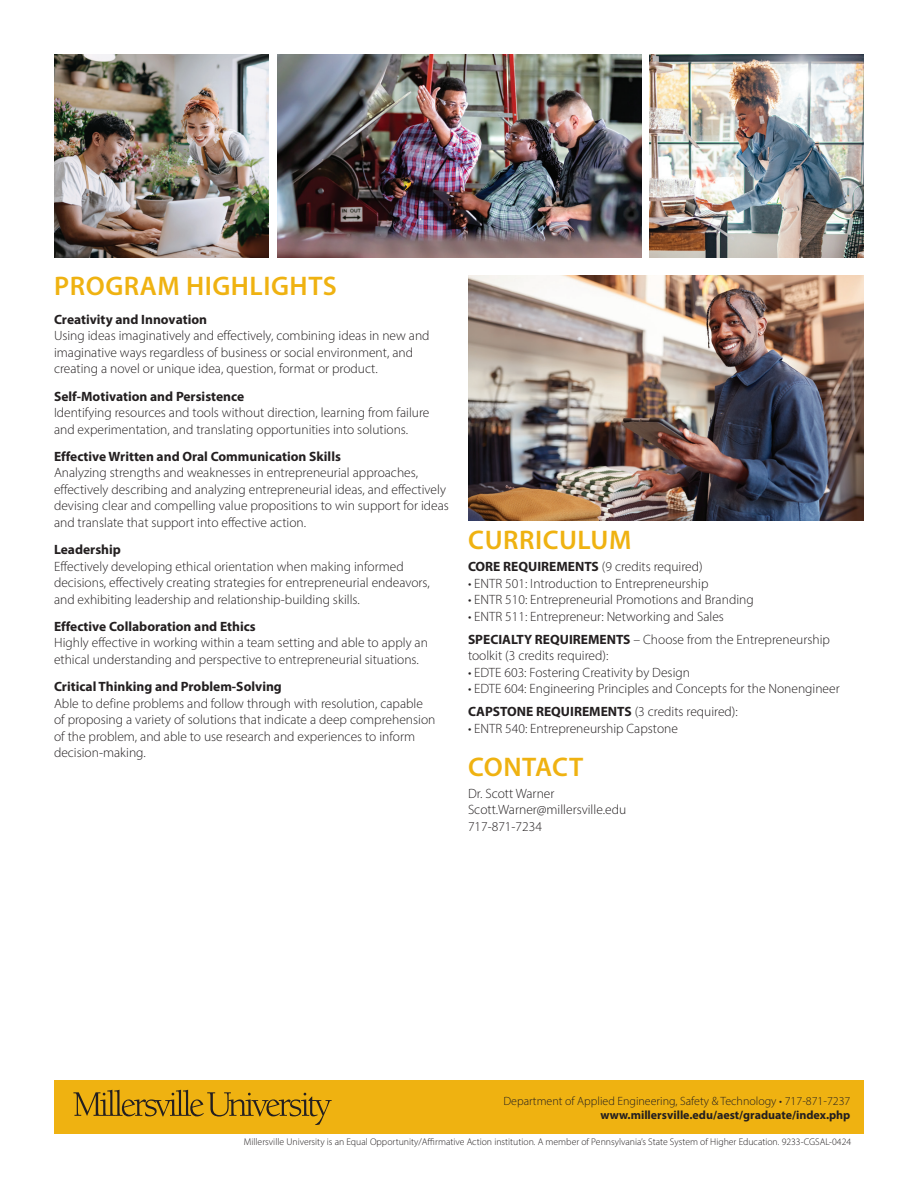
<style>
.page{position:relative;width:918px;height:1188px;background:#fff}
.page>*{position:absolute;margin:0;border:0;box-sizing:border-box;transform-origin:0 0}
.t1{font:600 27px "Myriad Pro";letter-spacing:.02em;color:#efb211}
.t2{font:300 13.5px/16.5px "Myriad Pro";color:#231f20}
.t3{font:700 13.5px "Myriad Pro";color:#231f20}
.t4{font:300 12px "Myriad Pro";color:#231f20}
.t5{font:700 12px "Myriad Pro";color:#231f20}
.t6{font:300 9.75px "Myriad Pro";color:#231f20}
.s1{font-weight:700}
</style>
<div class="page">
<img style="left:649px;top:54px;width:215px;height:203px">
<img style="left:278px;top:54px;width:363px;height:203px">
<img style="left:54px;top:54px;width:214px;height:203px">
<div style="left:54px;top:1081px;width:810px;height:53px;background:#efb211"></div>
<svg style="left:73px;top:1090px;width:259px;height:35px"></svg>
<img style="left:468px;top:275px;width:396px;height:245px">
<h1 class="t1" style="left:54px;top:269px;width:284px">PROGRAM HIGHLIGHTS</h1>
<p class="t3" style="left:54px;top:310px;width:155px">Creativity and Innovation</p>
<p class="t2" style="left:54px;top:327px;width:377px">Using ideas imaginatively and effectively, combining ideas in new and imaginative ways regardless of business or social environment, and creating a novel or unique idea, question, format or product.</p>
<p class="t3" style="left:54px;top:387px;width:192px">Self-Motivation and Persistence</p>
<p class="t2" style="left:54px;top:404px;width:377px">Identifying resources and tools without direction, learning from failure and experimentation, and translating opportunities into solutions.</p>
<p class="t3" style="left:54px;top:447px;width:288px">Effective Written and Oral Communication Skills</p>
<p class="t2" style="left:54px;top:464px;width:396px">Analyzing strengths and weaknesses in entrepreneurial approaches, effectively describing and analyzing entrepreneurial ideas, and effectively devising clear and compelling value propositions to win support for ideas and translate that support into effective action.</p>
<p class="t3" style="left:54px;top:541px;width:68px">Leadership</p>
<p class="t2" style="left:54px;top:558px;width:377px">Effectively developing ethical orientation when making informed decisions, effectively creating strategies for entrepreneurial endeavors, and exhibiting leadership and relationship-building skills.</p>
<p class="t3" style="left:54px;top:618px;width:203px">Effective Collaboration and Ethics</p>
<p class="t2" style="left:54px;top:635px;width:375px">Highly effective in working within a team setting and able to apply an ethical understanding and perspective to entrepreneurial situations.</p>
<p class="t3" style="left:54px;top:678px;width:229px">Critical Thinking and Problem-Solving</p>
<p class="t2" style="left:54px;top:695px;width:383px">Able to define problems and follow through with resolution, capable of proposing a variety of solutions that indicate a deep comprehension of the problem, and able to use research and experiences to inform decision-making.</p>
<h1 class="t1" style="left:468px;top:523px;width:165px">CURRICULUM</h1>
<p class="t2" style="left:468px;top:558px;width:236px"><span class="s1">CORE REQUIREMENTS</span> (9 credits required)</p>
<p class="t2" style="left:468px;top:575px;width:242px">• ENTR 501: Introduction to Entrepreneurship</p>
<p class="t2" style="left:468px;top:591px;width:287px">• ENTR 510: Entrepreneurial Promotions and Branding</p>
<p class="t2" style="left:468px;top:605px;width:363px;line-height:23px">• ENTR 511: Entrepreneur: Networking and Sales<br><span class="s1">SPECIALTY REQUIREMENTS</span> – Choose from the Entrepreneurship</p>
<p class="t2" style="left:468px;top:647px;width:142px">toolkit (3 credits required):</p>
<p class="t2" style="left:468px;top:664px;width:223px">• EDTE 603: Fostering Creativity by Design</p>
<p class="t2" style="left:468px;top:677px;width:373px;line-height:23px">• EDTE 604: Engineering Principles and Concepts for the Nonengineer<br><span class="s1">CAPSTONE REQUIREMENTS</span> (3 credits required):</p>
<p class="t2" style="left:468px;top:720px;width:211px">• ENTR 540: Entrepreneurship Capstone</p>
<h1 class="t1" style="left:468px;top:750px;width:117px">CONTACT</h1>
<p class="t2" style="left:468px;top:785px;width:160px">Dr. Scott Warner<br>Scott.Warner@millersville.edu<br>717-871-7234</p>
<p class="t4" style="left:503px;top:1093px;width:349px">Department of Applied Engineering, Safety &amp; Technology • 717-871-7237</p>
<p class="t5" style="left:600px;top:1107px;width:252px">www.millersville.edu/aest/graduate/index.php</p>
<p class="t6" style="left:244px;top:1135px;width:609px">Millersville University is an Equal Opportunity/Affirmative Action institution. A member of Pennsylvania’s State System of Higher Education. 9233-CGSAL-0424</p>
</div>
